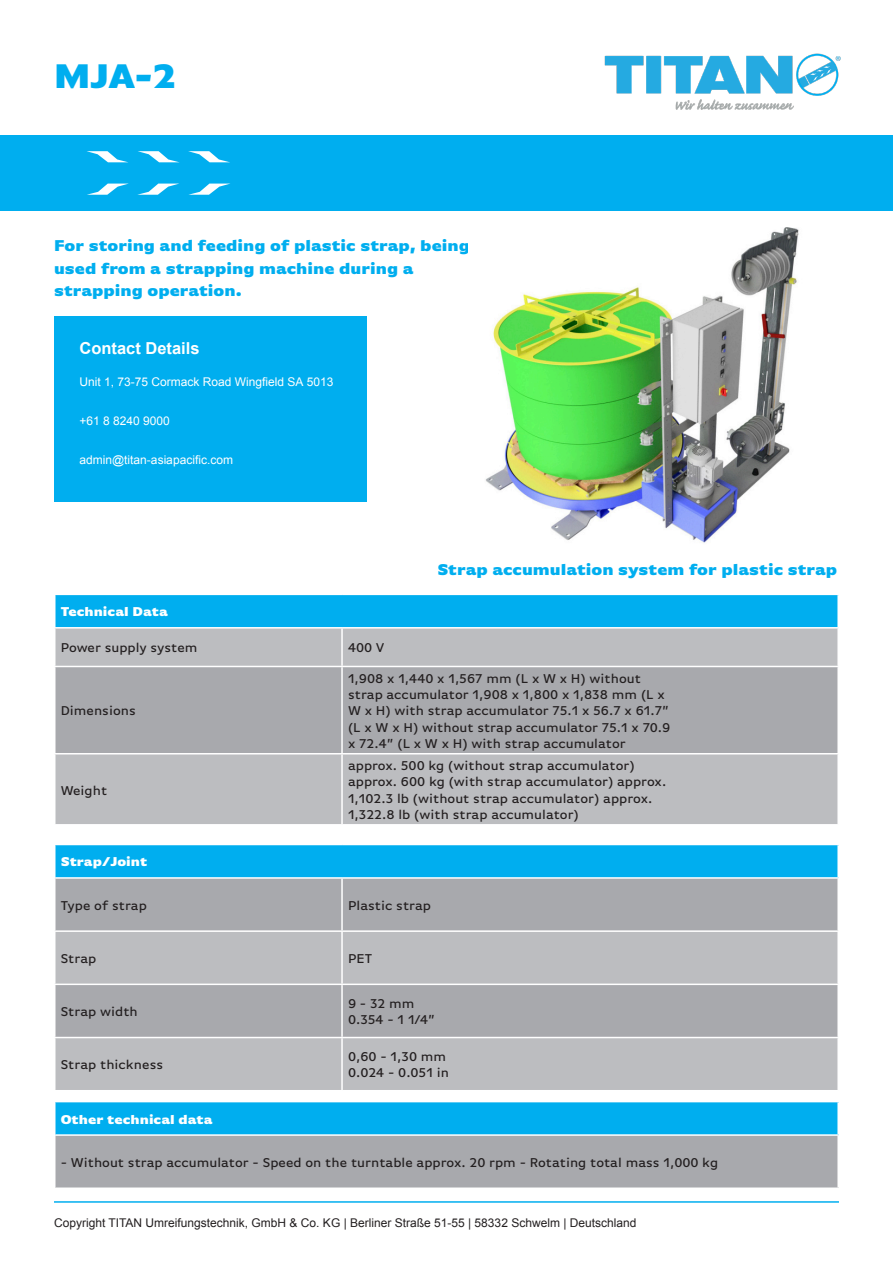
<style>
.page{position:relative;width:893px;height:1263px;background:#fff}
.page>*{position:absolute;margin:0;border:0;box-sizing:border-box;transform-origin:0 0}
.t1{font:900 36px "Basic Gothic Pro";color:#00aeef}
.t2{font:900 16.5px/22.5px "Basic Gothic Pro";color:#00aeef}
.t3{font:700 16.5px "Arial";color:#fff}
.t4{font:500 13.5px "Basic Gothic Pro";color:#231f20}
.t5{font:900 13.5px "Basic Gothic Pro";color:#fff}
.Paragraph_Style_1{font:12px "Arial";color:#231f20}
.t6{font:12px "Arial";color:#fff}
</style>
<div class="page">
<div style="left:0;top:135px;width:893px;height:76px;background:#00aeef"></div>
<svg style="left:87px;top:151px;width:40px;height:11px"></svg>
<svg style="left:138px;top:151px;width:40px;height:11px"></svg>
<svg style="left:188px;top:151px;width:41px;height:11px"></svg>
<svg style="left:188px;top:184px;width:41px;height:11px"></svg>
<svg style="left:137px;top:184px;width:41px;height:11px"></svg>
<svg style="left:87px;top:184px;width:40px;height:11px"></svg>
<div style="left:54px;top:316px;width:313px;height:186px;background:#00aeef"></div>
<hr style="left:54px;top:1201px;width:785px;height:2px;background:#00aeef">
<img style="left:604px;top:53px;width:237px;height:57px">
<div style="left:55px;top:594px;width:783px;height:34px;background:#00aeef"></div>
<div style="left:56px;top:628px;width:781px;height:196px;background:#bcbdc0"></div>
<div style="left:56px;top:667px;width:781px;height:86px;background:#a8a9ad"></div>
<hr style="left:54px;top:594px;width:288px;height:1px;background:#fff">
<hr style="left:54px;top:595px;width:2px;height:32px;background:#fff">
<hr style="left:342px;top:594px;width:497px;height:1px;background:#fff">
<hr style="left:837px;top:595px;width:2px;height:32px;background:#fff">
<hr style="left:54px;top:627px;width:288px;height:1px;background:#fff">
<hr style="left:342px;top:627px;width:497px;height:1px;background:#fff">
<hr style="left:341px;top:628px;width:2px;height:38px;background:#fff">
<hr style="left:54px;top:666px;width:288px;height:1px;background:#fff">
<hr style="left:342px;top:666px;width:497px;height:1px;background:#fff">
<hr style="left:341px;top:667px;width:2px;height:86px;background:#fff">
<hr style="left:54px;top:753px;width:288px;height:1px;background:#fff">
<hr style="left:342px;top:753px;width:497px;height:1px;background:#fff">
<hr style="left:341px;top:754px;width:2px;height:70px;background:#fff">
<div style="left:55px;top:1101px;width:783px;height:34px;background:#00aeef"></div>
<div style="left:55px;top:1135px;width:783px;height:53px;background:#a8a9ad"></div>
<hr style="left:54px;top:1101px;width:785px;height:1px;background:#fff">
<hr style="left:54px;top:1102px;width:2px;height:32px;background:#fff">
<hr style="left:837px;top:1102px;width:2px;height:32px;background:#fff">
<hr style="left:54px;top:1134px;width:785px;height:2px;background:#fff">
<hr style="left:54px;top:1136px;width:2px;height:51px;background:#fff">
<hr style="left:837px;top:1136px;width:2px;height:51px;background:#fff">
<hr style="left:54px;top:1187px;width:785px;height:2px;background:#fff">
<div style="left:55px;top:844px;width:783px;height:34px;background:#00aeef"></div>
<div style="left:56px;top:879px;width:781px;height:51px;background:#a8a9ad"></div>
<svg style="left:56px;top:932px;width:781px;height:158px;background:#b5b6b9"></svg>
<hr style="left:54px;top:844px;width:288px;height:1px;background:#fff">
<hr style="left:54px;top:845px;width:2px;height:32px;background:#fff">
<hr style="left:342px;top:844px;width:497px;height:1px;background:#fff">
<hr style="left:837px;top:845px;width:2px;height:32px;background:#fff">
<hr style="left:54px;top:877px;width:288px;height:2px;background:#fff">
<hr style="left:342px;top:877px;width:497px;height:2px;background:#fff">
<hr style="left:341px;top:879px;width:2px;height:51px;background:#fff">
<hr style="left:341px;top:932px;width:2px;height:51px;background:#fff">
<hr style="left:54px;top:983px;width:288px;height:2px;background:#fff">
<hr style="left:342px;top:983px;width:497px;height:2px;background:#fff">
<hr style="left:341px;top:985px;width:2px;height:52px;background:#fff">
<hr style="left:54px;top:1037px;width:288px;height:1px;background:#fff">
<hr style="left:342px;top:1037px;width:497px;height:1px;background:#fff">
<hr style="left:341px;top:1038px;width:2px;height:52px;background:#fff">
<img style="left:485px;top:227px;width:314px;height:316px">
<p class="t1" style="left:54px;top:54px;width:124px">MJA-2</p>
<p class="t2" style="left:54px;top:234px;width:417px">For storing and feeding of plastic strap, being used from a strapping machine during a</p>
<p class="t2" style="left:54px;top:279px;width:189px">strapping operation.</p>
<p class="t3" style="left:79px;top:337px;width:122px">Contact Details</p>
<p class="t6" style="left:79px;top:374px;width:256px">Unit 1, 73-75 Cormack Road Wingfield SA 5013</p>
<p class="t6" style="left:79px;top:413px;width:92px">+61 8 8240 9000</p>
<p class="t6" style="left:79px;top:452px;width:155px">admin@titan-asiapacific.com</p>
<p class="t5" style="left:61px;top:604px;width:109px">Technical Data</p>
<p class="t4" style="left:61px;top:640px;width:138px">Power supply system</p>
<p class="t4" style="left:348px;top:640px;width:38px">400 V</p>
<p class="t2" style="left:437px;top:558px;width:401px">Strap accumulation system for plastic strap</p>
<p class="t4" style="left:61px;top:703px;width:77px">Dimensions</p>
<p class="t4" style="left:61px;top:782px;width:48px">Weight</p>
<p class="t4" style="left:348px;top:671px;width:294px">1,908 x 1,440 x 1,567 mm (L x W x H) without</p>
<p class="t4" style="left:348px;top:687px;width:318px">strap accumulator 1,908 x 1,800 x 1,838 mm (L x</p>
<p class="t4" style="left:348px;top:703px;width:323px">W x H) with strap accumulator 75.1 x 56.7 x 61.7”</p>
<p class="t4" style="left:348px;top:719px;width:324px">(L x W x H) without strap accumulator 75.1 x 70.9</p>
<p class="t4" style="left:348px;top:736px;width:279px">x 72.4” (L x W x H) with strap accumulator</p>
<p class="t4" style="left:348px;top:758px;width:288px">approx. 500 kg (without strap accumulator)</p>
<p class="t4" style="left:348px;top:774px;width:320px">approx. 600 kg (with strap accumulator) approx.</p>
<p class="t4" style="left:348px;top:790px;width:306px">1,102.3 lb (without strap accumulator) approx.</p>
<p class="t4" style="left:348px;top:807px;width:232px">1,322.8 lb (with strap accumulator)</p>
<p class="t5" style="left:61px;top:854px;width:88px">Strap/Joint</p>
<p class="t4" style="left:61px;top:898px;width:88px">Type of strap</p>
<p class="t4" style="left:348px;top:898px;width:85px">Plastic strap</p>
<p class="t4" style="left:61px;top:951px;width:37px">Strap</p>
<p class="t4" style="left:348px;top:951px;width:26px">PET</p>
<p class="t4" style="left:61px;top:1004px;width:79px">Strap width</p>
<p class="t4" style="left:61px;top:1057px;width:104px">Strap thickness</p>
<p class="t4" style="left:348px;top:996px;width:68px">9 - 32 mm</p>
<p class="t4" style="left:348px;top:1012px;width:89px">0.354 - 1 1/4”</p>
<p class="t4" style="left:348px;top:1049px;width:100px">0,60 - 1,30 mm</p>
<p class="t4" style="left:348px;top:1065px;width:103px">0.024 - 0.051 in</p>
<p class="t5" style="left:61px;top:1111px;width:153px">Other technical data</p>
<p class="t4" style="left:61px;top:1155px;width:659px">- Without strap accumulator - Speed on the turntable approx. 20 rpm - Rotating total mass 1,000 kg</p>
<p class="Paragraph_Style_1" style="left:54px;top:1215px;width:584px">Copyright TITAN Umreifungstechnik, GmbH &amp; Co. KG | Berliner Straße 51-55 | 58332 Schwelm | Deutschland</p>
</div>
